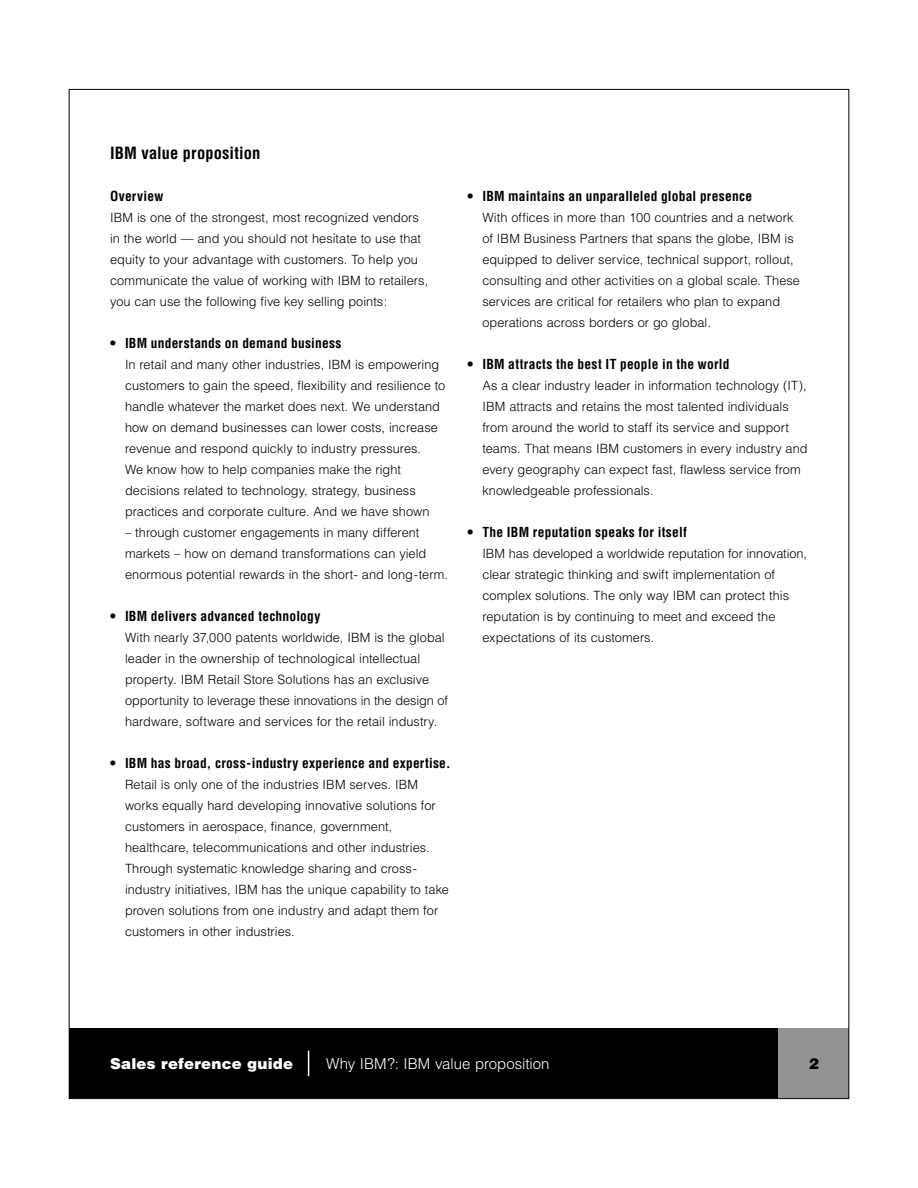
<style>
.page{position:relative;width:918px;height:1188px;background:#fff}
.page>*{position:absolute;margin:0;border:0;box-sizing:border-box;transform-origin:0 0}
.Main{font:700 condensed 16.5px "Helvetica";letter-spacing:.005em;color:#000}
.t1{font:300 15px "Helvetica";color:#fff}
.t2{font:900 15px "Helvetica";letter-spacing:.015em;color:#fff}
.t3{font:900 15px "Helvetica";color:#000}
.Subhead{font:700 condensed 13.5px "Helvetica";letter-spacing:.015em;color:#000}
.Helv_tex_indent{font:300 12.75px/21px "Helvetica";letter-spacing:.005em;color:#000}
.BR_2_3_column_Helvetica_text{font:300 12.75px/21px "Helvetica";letter-spacing:.005em;color:#000}
</style>
<div class="page">
<div style="left:69px;top:1028px;width:780px;height:71px;background:#000"></div>
<div style="left:778px;top:1028px;width:71px;height:71px;background:#939393"></div>
<svg style="left:308px;top:1051px;width:1px;height:25px"></svg>
<p class="Main" style="left:110px;top:143px;width:152px">IBM value proposition</p>
<p class="Subhead" style="left:110px;top:188px;width:55px">Overview</p>
<p class="BR_2_3_column_Helvetica_text" style="left:110px;top:207px;width:320px">IBM is one of the strongest, most recognized vendors in the world — and you should not hesitate to use that equity to your advantage with customers. To help you communicate the value of working with IBM to retailers, you can use the following five key selling points:</p>
<p class="Subhead" style="left:110px;top:335px;width:233px">• IBM understands on demand business</p>
<p class="Helv_tex_indent" style="left:125px;top:354px;width:322px">In retail and many other industries, IBM is empowering customers to gain the speed, flexibility and resilience to handle whatever the market does next. We understand how on demand businesses can lower costs, increase revenue and respond quickly to industry pressures.<br>We know how to help companies make the right decisions related to technology, strategy, business practices and corporate culture. And we have shown</p>
<p class="Helv_tex_indent" style="left:125px;top:522px;width:324px">– through customer engagements in many different markets – how on demand transformations can yield enormous potential rewards in the short- and long-term.</p>
<p class="Subhead" style="left:110px;top:608px;width:212px">• IBM delivers advanced technology</p>
<p class="Helv_tex_indent" style="left:125px;top:627px;width:324px">With nearly 37,000 patents worldwide, IBM is the global leader in the ownership of technological intellectual property. IBM Retail Store Solutions has an exclusive opportunity to leverage these innovations in the design of hardware, software and services for the retail industry.</p>
<p class="Subhead" style="left:110px;top:755px;width:342px">• IBM has broad, cross-industry experience and expertise.</p>
<p class="Helv_tex_indent" style="left:125px;top:774px;width:325px">Retail is only one of the industries IBM serves. IBM works equally hard developing innovative solutions for customers in aerospace, finance, government, healthcare, telecommunications and other industries.<br>Through systematic knowledge sharing and cross&shy;industry initiatives, IBM has the unique capability to take proven solutions from one industry and adapt them for customers in other industries.</p>
<p class="Subhead" style="left:468px;top:188px;width:286px">• IBM maintains an unparalleled global presence</p>
<p class="Helv_tex_indent" style="left:482px;top:207px;width:319px">With offices in more than 100 countries and a network of IBM Business Partners that spans the globe, IBM is equipped to deliver service, technical support, rollout, consulting and other activities on a global scale. These services are critical for retailers who plan to expand operations across borders or go global.</p>
<p class="Subhead" style="left:468px;top:356px;width:264px">• IBM attracts the best IT people in the world</p>
<p class="Helv_tex_indent" style="left:482px;top:375px;width:327px">As a clear industry leader in information technology (IT), IBM attracts and retains the most talented individuals from around the world to staff its service and support teams. That means IBM customers in every industry and every geography can expect fast, flawless service from knowledgeable professionals.</p>
<p class="Subhead" style="left:468px;top:524px;width:221px">• The IBM reputation speaks for itself</p>
<p class="Helv_tex_indent" style="left:482px;top:543px;width:326px">IBM has developed a worldwide reputation for innovation, clear strategic thinking and swift implementation of complex solutions. The only way IBM can protect this reputation is by continuing to meet and exceed the expectations of its customers.</p>
<p class="t2" style="left:110px;top:1054px;width:185px">Sales reference guide</p>
<p class="t1" style="left:326px;top:1055px;width:225px">Why IBM?: IBM value proposition</p>
<p class="t3" style="left:809px;top:1054px;width:12px">2</p>
</div>
